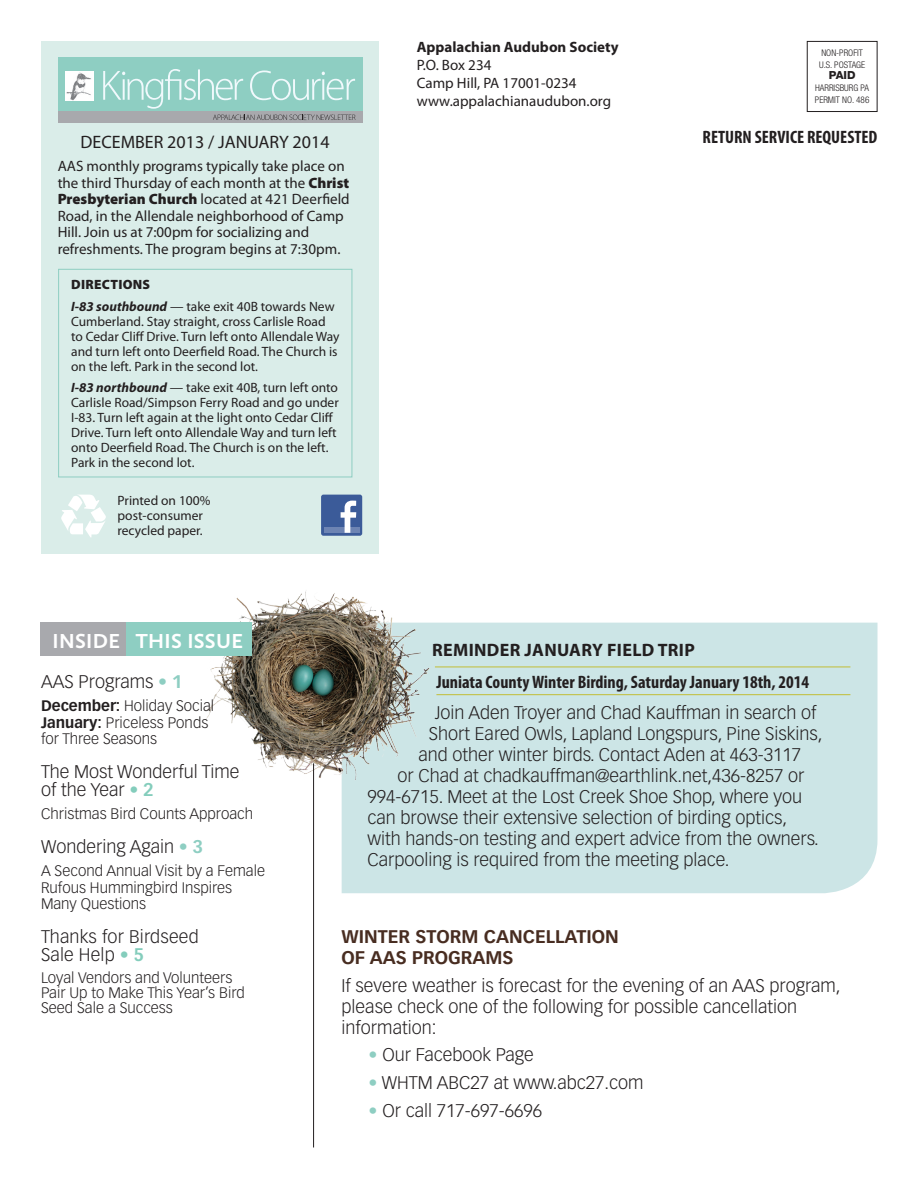
<style>
.page{position:relative;width:918px;height:1188px;background:#fff}
.page>*{position:absolute;margin:0;border:0;box-sizing:border-box;transform-origin:0 0}
.t1{font:700 21px "Calluna Sans";letter-spacing:.015em;color:#fff}
.t2{font:300 18px/18px "Vectora LT Std";color:#231f20}
.t3{font:700 condensed 18px "Myriad Pro";color:#231f20}
.t4{font:700 18px "Vectora LT Std";color:#482d21}
.t5{font:700 18px "Myriad Pro";letter-spacing:.02em;color:#231f20}
.t6{font:18px "Myriad Pro";color:#231f20}
.t7{font:15px/16.5px "Myriad Pro";color:#231f20}
.t8{font:300 15px/16.5px "Vectora LT Std";color:#231f20}
.t9{font:700 15px "Myriad Pro";color:#231f20}
.t10{font:13.5px/15px "Myriad Pro";color:#231f20}
.t11{font:900 13.5px "Myriad Pro";color:#231f20}
.t12{font:800 11.1px "Helvetica Neue LT Std";color:#231f20}
.t13{font:300 condensed 9.15px/11.9px "Helvetica Neue LT Std";color:#231f20}
.s1{font-weight:900}
.s2{font-weight:700;font-style:italic}
.s3{color:#8ecec2}
.s4{font-weight:700;color:#8ecec2}
.s5{font-weight:700}
.s6{color:#84cdbc}
.s7{font-weight:700;color:#84cdbc}
</style>
<div class="page">
<div style="left:342px;top:623px;width:536px;height:270px;background:#cce5e6"></div>
<hr style="left:435px;top:667px;width:415px;height:1px;background:#c2bd36">
<hr style="left:436px;top:694px;width:414px;height:1px;background:#c2bd36">
<img style="left:193px;top:591px;width:252px;height:207px">
<div style="left:807px;top:41px;width:71px;height:71px;border:1px solid #231f20"></div>
<div style="left:41px;top:41px;width:338px;height:513px;background:#daede9"></div>
<svg style="left:61px;top:495px;width:45px;height:43px"></svg>
<div style="left:40px;top:623px;width:87px;height:33px;background:#a8a9ad"></div>
<div style="left:127px;top:623px;width:125px;height:33px;background:#8ecec2"></div>
<div style="left:321px;top:495px;width:41px;height:41px;background:#3b5b99;border-radius:2px"></div>
<div style="left:324px;top:527px;width:35px;height:6px;background:#6d84b3"></div>
<svg style="left:341px;top:501px;width:15px;height:32px"></svg>
<hr style="left:313px;top:763px;width:1px;height:384px;background:#231f20">
<div style="left:58px;top:58px;width:305px;height:65px;background:#8ecec2"></div>
<div style="left:58px;top:111px;width:305px;height:12px;background:#a8a9ad"></div>
<svg style="left:213px;top:115px;width:142px;height:5px"></svg>
<svg style="left:250px;top:71px;width:105px;height:29px"></svg>
<svg style="left:103px;top:69px;width:140px;height:40px"></svg>
<img style="left:65px;top:71px;width:28px;height:29px">
<div style="left:58px;top:269px;width:294px;height:208px;border:1px solid #8ecec2"></div>
<p class="t6" style="left:81px;top:130px;width:251px">DECEMBER 2013 / JANUARY 2014</p>
<p class="t7" style="left:58px;top:158px;width:294px">AAS monthly programs typically take place on the third Thursday of each month at the <span class="s1">Christ Presbyterian Church</span> located at 421 Deerfield Road, in the Allendale neighborhood of Camp Hill. Join us at 7:00pm for socializing and refreshments. The program begins at 7:30pm.</p>
<p class="t11" style="left:71px;top:275px;width:19px">Directio</p>
<p class="t10" style="left:71px;top:273px;width:265px;line-height:21.8px;text-indent:62px"><span class="s1">ns<br></span><span class="s2">I-83 southbound</span> — take exit 40B towards New</p>
<p class="t10" style="left:71px;top:313px;width:270px">Cumberland. Stay straight, cross Carlisle Road to Cedar Cliff Drive. Turn left onto Allendale Way and turn left onto Deerfield Road. The Church is on the left. Park in the second lot.</p>
<p class="t10" style="left:71px;top:380px;width:269px"><span class="s2">I-83 northbound</span> — take exit 40B, turn left onto Carlisle Road/Simpson Ferry Road and go under I-83. Turn left again at the light onto Cedar Cliff Drive. Turn left onto Allendale Way and turn left onto Deerfield Road. The Church is on the left.<br>Park in the second lot.</p>
<p class="t10" style="left:118px;top:492px;width:94px">Printed on 100% post-consumer recycled paper.</p>
<p class="t9" style="left:417px;top:37px;width:203px">Appalachian Audubon Society</p>
<p class="t7" style="left:417px;top:56px;width:196px;line-height:18px">P.O. Box 234<br>Camp Hill, PA 17001-0234 www.appalachianaudubon.org</p>
<p class="t13" style="left:819px;top:47px;width:48px">NON-PROFIT<br>U.S. POSTAGE</p>
<p class="t12" style="left:829px;top:69px;width:28px">PAID</p>
<p class="t13" style="left:815px;top:82px;width:56px">HARRISBURG PA<br>PERMIT NO. 486</p>
<p class="t3" style="left:703px;top:126px;width:176px">RETURN SERVICE REQUESTED</p>
<p class="t1" style="left:53px;top:628px;width:192px">INSIDE THIS ISSUE</p>
<p class="t2" style="left:41px;top:673px;width:143px">AAS Programs <span class="s3">•</span> <span class="s4">1</span></p>
<p class="t8" style="left:41px;top:698px;width:175px"><span class="s5">DECEMBER:</span> Holiday Social<br><span class="s5">JANUARY:</span> Priceless Ponds for Three Seasons</p>
<p class="t2" style="left:41px;top:763px;width:200px">The Most Wonderful Time of the Year <span class="s6">•</span> <span class="s7">2</span></p>
<p class="t8" style="left:41px;top:806px;width:214px">Christmas Bird Counts Approach</p>
<p class="t2" style="left:41px;top:838px;width:164px">Wondering Again <span class="s3">•</span> <span class="s4">3</span></p>
<p class="t8" style="left:41px;top:863px;width:226px">A Second Annual Visit by a Female<br>Rufous Hummingbird Inspires<br>Many Questions</p>
<p class="t2" style="left:41px;top:928px;width:159px">Thanks for Birdseed<br>Sale Help <span class="s6">•</span> <span class="s7">5</span></p>
<p class="t8" style="left:41px;top:970px;width:205px;line-height:15px">Loyal Vendors and Volunteers<br>Pair Up to Make This Year’s Bird<br>Seed Sale a Success</p>
<p class="t5" style="left:432px;top:639px;width:264px">Reminder January Field Trip</p>
<p class="t3" style="left:436px;top:670px;width:374px">Juniata County Winter Birding, Saturday January 18th, 2014</p>
<p class="t2" style="left:435px;top:704px;width:383px">Join Aden Troyer and Chad Kauffman in search of</p>
<p class="t2" style="left:429px;top:725px;width:395px">Short Eared Owls, Lapland Longspurs, Pine Siskins,</p>
<p class="t2" style="left:418px;top:746px;width:384px">and other winter birds. Contact Aden at 463-3117</p>
<p class="t2" style="left:397px;top:767px;width:409px">or Chad at chadkauffman@earthlink.net,436-8257 or</p>
<p class="t2" style="left:367px;top:788px;width:436px">994-6715. Meet at the Lost Creek Shoe Shop, where you</p>
<p class="t2" style="left:367px;top:809px;width:421px">can browse their extensive selection of birding optics,</p>
<p class="t2" style="left:367px;top:830px;width:453px">with hands-on testing and expert advice from the owners.</p>
<p class="t2" style="left:367px;top:851px;width:363px">Carpooling is required from the meeting place.</p>
<p class="t4" style="left:342px;top:925px;width:35px">WINTER</p>
<p class="t4" style="left:416px;top:925px;width:25px">STORM</p>
<p class="t4" style="left:484px;top:925px;width:25px">CANCELLAT</p>
<p class="t4" style="left:586px;top:925px;width:19px">ION</p>
<p class="t4" style="left:342px;top:946px;width:96px">OF AAS PROGRAMS</p>
<p class="t2" style="left:342px;top:975px;width:500px;line-height:21px">If severe weather is forecast for the evening of an AAS program, please check one of the following for possible cancellation information:</p>
<p class="t2" style="left:369px;top:1046px;width:167px"><span class="s3">•</span> Our Facebook Page</p>
<p class="t2" style="left:369px;top:1074px;width:276px"><span class="s3">•</span> WHTM ABC27 at www.abc27.com</p>
<p class="t2" style="left:369px;top:1102px;width:175px"><span class="s3">•</span> Or call 717-697-6696</p>
</div>
